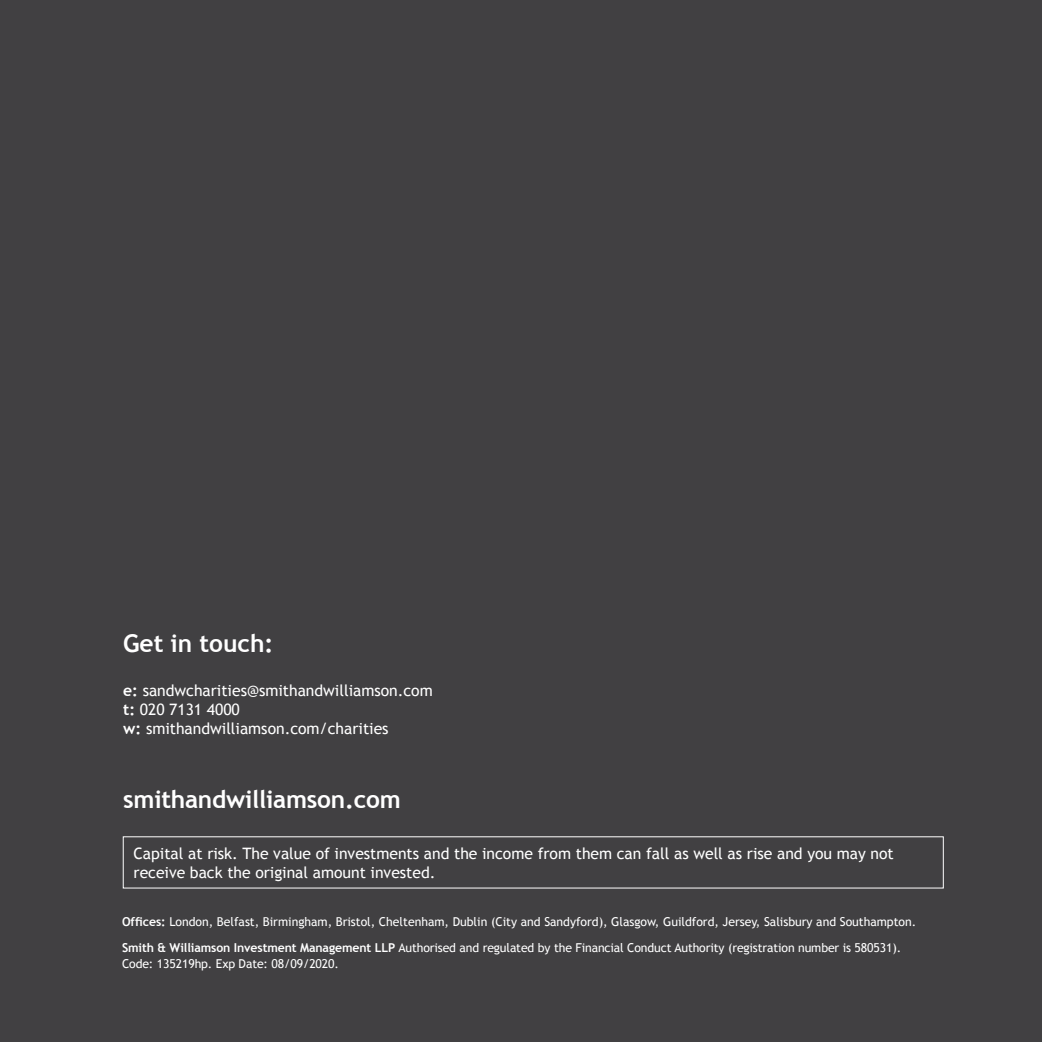
<style>
.page{position:relative;width:1042px;height:1042px;background:#414042}
.page>*{position:absolute;margin:0;border:0;box-sizing:border-box;transform-origin:0 0}
.t1{font:700 24.5px "Trebuchet MS";letter-spacing:-.01em;color:#fff}
.t2{font:15.75px/18.9px "Trebuchet MS";color:#fff}
.t3{font:12.25px/25.7px "Trebuchet MS";color:#fff}
.s1{font-weight:700}
</style>
<div class="page">
<div style="left:123px;top:836px;width:821px;height:52px;border:1px solid #fff"></div>
<h1 class="t1" style="left:123px;top:628px;width:152px">Get in touch:</h1>
<p class="t2" style="left:123px;top:681px;width:311px"><span class="s1">e:</span> sandwcharities@smithandwilliamson.com <span class="s1">t:</span> 020 7131 4000<br><span class="s1">w:</span> smithandwilliamson.com/charities</p>
<h1 class="t1" style="left:123px;top:784px;width:279px">smithandwilliamson.com</h1>
<p class="t2" style="left:134px;top:844px;width:761px">Capital at risk. The value of investments and the income from them can fall as well as rise and you may not receive back the original amount invested.</p>
<p class="t3" style="left:122px;top:909px;width:796px"><span class="s1">Offices:</span> London, Belfast, Birmingham, Bristol, Cheltenham, Dublin (City and Sandyford), Glasgow, Guildford, Jersey, Salisbury and Southampton.<br><span class="s1">Smith &amp; Williamson Investment Management LLP</span> Authorised and regulated by the Financial Conduct Authority (registration number is 580531).</p>
<p class="t3" style="left:122px;top:950px;width:218px">Code: 135219hp. Exp Date: 08/09/2020.</p>
</div>
